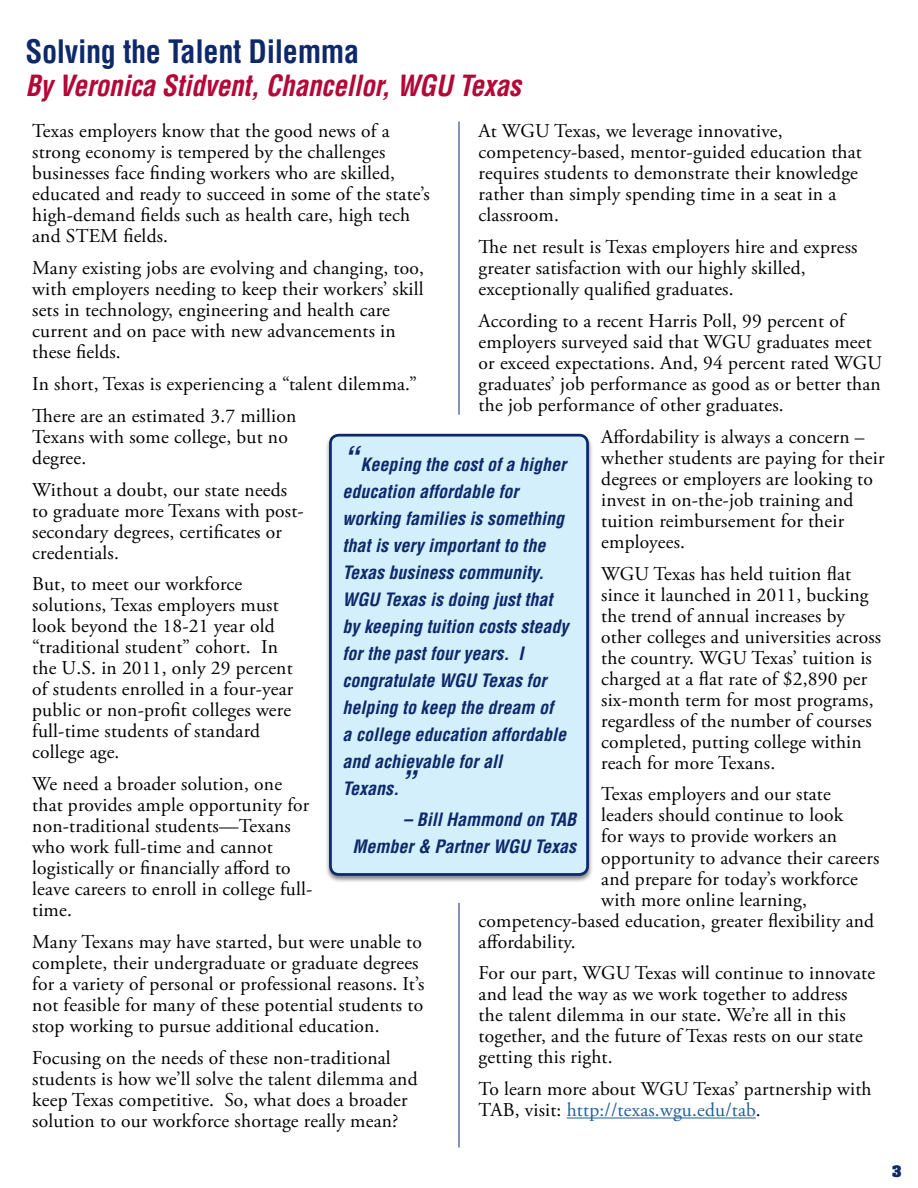
<style>
.page{position:relative;width:918px;height:1188px;background:#fff}
.page>*{position:absolute;margin:0;border:0;box-sizing:border-box;transform-origin:0 0}
.t1{font:700 condensed 31.5px "Helvetica LT Std";letter-spacing:-.01em;color:#0e296b;scale:.96 1}
.t2{font:italic 700 condensed 28.5px "Helvetica LT Std";letter-spacing:-.01em;color:#b30838;scale:.96 1}
.t3{font:19.5px/21px "Adobe Garamond Pro";letter-spacing:.01em;color:#000}
.t4{font:italic 700 condensed 18px/27px "Helvetica LT Std";color:#0e296b}
.t5{font:700 13.5px "Aachen Std";color:#0e296b}
.s1{color:#215e9e}
.s2{font-size:33px}
</style>
<div class="page">
<hr style="left:567px;top:1117px;width:189px;height:1px;background:#215e9e">
<hr style="left:459px;top:122px;width:1px;height:293px;background:#0e296b">
<hr style="left:459px;top:903px;width:1px;height:245px;background:#0e296b">
<div style="left:325px;top:433px;width:268px;height:451px;background:#000;opacity:.5"></div>
<div style="left:330px;top:435px;width:258px;height:439px;background:#d4effc;border-radius:9px"></div>
<div style="left:329px;top:434px;width:260px;height:442px;border:3px solid #0e296b;border-radius:9px"></div>
<h1 class="t1" style="left:26px;top:32px;width:349px">Solving the Talent Dilemma</h1>
<h2 class="t2" style="left:26px;top:68px;width:518px">By Veronica Stidvent, Chancellor, WGU Texas</h2>
<p class="t3" style="left:32px;top:121px;width:399px">Texas employers know that the good news of a strong economy is tempered by the challenges businesses face finding workers who are skilled, educated and ready to succeed in some of the state’s high-demand fields such as health care, high tech and STEM fields.</p>
<p class="t3" style="left:32px;top:258px;width:393px">Many existing jobs are evolving and changing, too, with employers needing to keep their workers’ skill sets in technology, engineering and health care current and on pace with new advancements in these fields.</p>
<p class="t3" style="left:32px;top:369px;width:386px;line-height:31.8px">In short, Texas is experiencing a “talent dilemma.”<br>There are an estimated 3.7 million</p>
<p class="t3" style="left:32px;top:427px;width:257px">Texans with some college, but no degree.</p>
<p class="t3" style="left:32px;top:480px;width:273px">Without a doubt, our state needs to graduate more Texans with post&shy;secondary degrees, certificates or credentials.</p>
<p class="t3" style="left:32px;top:574px;width:263px">But, to meet our workforce solutions, Texas employers must look beyond the 18-21 year old “traditional student” cohort. In the U.S. in 2011, only 29 percent of students enrolled in a four-year public or non-profit colleges were full-time students of standard college age.</p>
<p class="t3" style="left:32px;top:774px;width:282px">We need a broader solution, one that provides ample opportunity for non-traditional students—Texans who work full-time and cannot logistically or financially afford to leave careers to enroll in college full&shy;time.</p>
<p class="t3" style="left:32px;top:932px;width:394px">Many Texans may have started, but were unable to complete, their undergraduate or graduate degrees for a variety of personal or professional reasons. It’s not feasible for many of these potential students to stop working to pursue additional education.</p>
<p class="t3" style="left:32px;top:1048px;width:387px">Focusing on the needs of these non-traditional students is how we’ll solve the talent dilemma and keep Texas competitive. So, what does a broader solution to our workforce shortage really mean?</p>
<p class="t3" style="left:479px;top:121px;width:385px">At WGU Texas, we leverage innovative, competency-based, mentor-guided education that requires students to demonstrate their knowledge rather than simply spending time in a seat in a classroom.</p>
<p class="t3" style="left:479px;top:237px;width:380px">The net result is Texas employers hire and express greater satisfaction with our highly skilled, exceptionally qualified graduates.</p>
<p class="t3" style="left:479px;top:311px;width:405px">According to a recent Harris Poll, 99 percent of employers surveyed said that WGU graduates meet or exceed expectations. And, 94 percent rated WGU graduates’ job performance as good as or better than the job performance of other graduates.</p>
<p class="t3" style="left:601px;top:427px;width:285px">Affordability is always a concern – whether students are paying for their degrees or employers are looking to invest in on-the-job training and tuition reimbursement for their employees.</p>
<p class="t3" style="left:601px;top:564px;width:281px">WGU Texas has held tuition flat since it launched in 2011, bucking the trend of annual increases by other colleges and universities across the country. WGU Texas’ tuition is charged at a flat rate of $2,890 per six-month term for most programs, regardless of the number of courses completed, putting college within reach for more Texans.</p>
<p class="t3" style="left:601px;top:785px;width:231px">Texas employers and our state</p>
<p class="t3" style="left:601px;top:806px;width:243px">leaders should continue to look</p>
<p class="t3" style="left:601px;top:827px;width:237px">for ways to provide workers an</p>
<p class="t3" style="left:601px;top:848px;width:280px">opportunity to advance their careers</p>
<p class="t3" style="left:601px;top:869px;width:258px">and prepare for today’s workforce</p>
<p class="t3" style="left:601px;top:890px;width:207px">with more online learning,</p>
<p class="t3" style="left:479px;top:911px;width:397px">competency-based education, greater flexibility and</p>
<p class="t3" style="left:479px;top:932px;width:98px">affordability.</p>
<p class="t3" style="left:479px;top:963px;width:398px">For our part, WGU Texas will continue to innovate and lead the way as we work together to address the talent dilemma in our state. We’re all in this together, and the future of Texas rests on our state getting this right.</p>
<p class="t3" style="left:479px;top:1079px;width:395px">To learn more about WGU Texas’ partnership with<br>TAB, visit: <span class="s1">http://texas.wgu.edu/tab</span>.</p>
<p class="t4" style="left:343px;top:451px;width:227px"><span class="s2">“</span>Keeping the cost of a higher education affordable for working families is something that is very important to the<br>Texas business community.<br>WGU Texas is doing just that by keeping tuition costs steady for the past four years. I congratulate WGU Texas for helping to keep the dream of<br>a college education affordable and achievable for all<br>Texans.<span class="s2">”</span></p>
<p class="t4" style="left:353px;top:806px;width:225px;text-align:right">– Bill Hammond on TAB<br>Member &amp; Partner WGU Texas</p>
<p class="t5" style="left:892px;top:1162px;width:11px">3</p>
</div>
